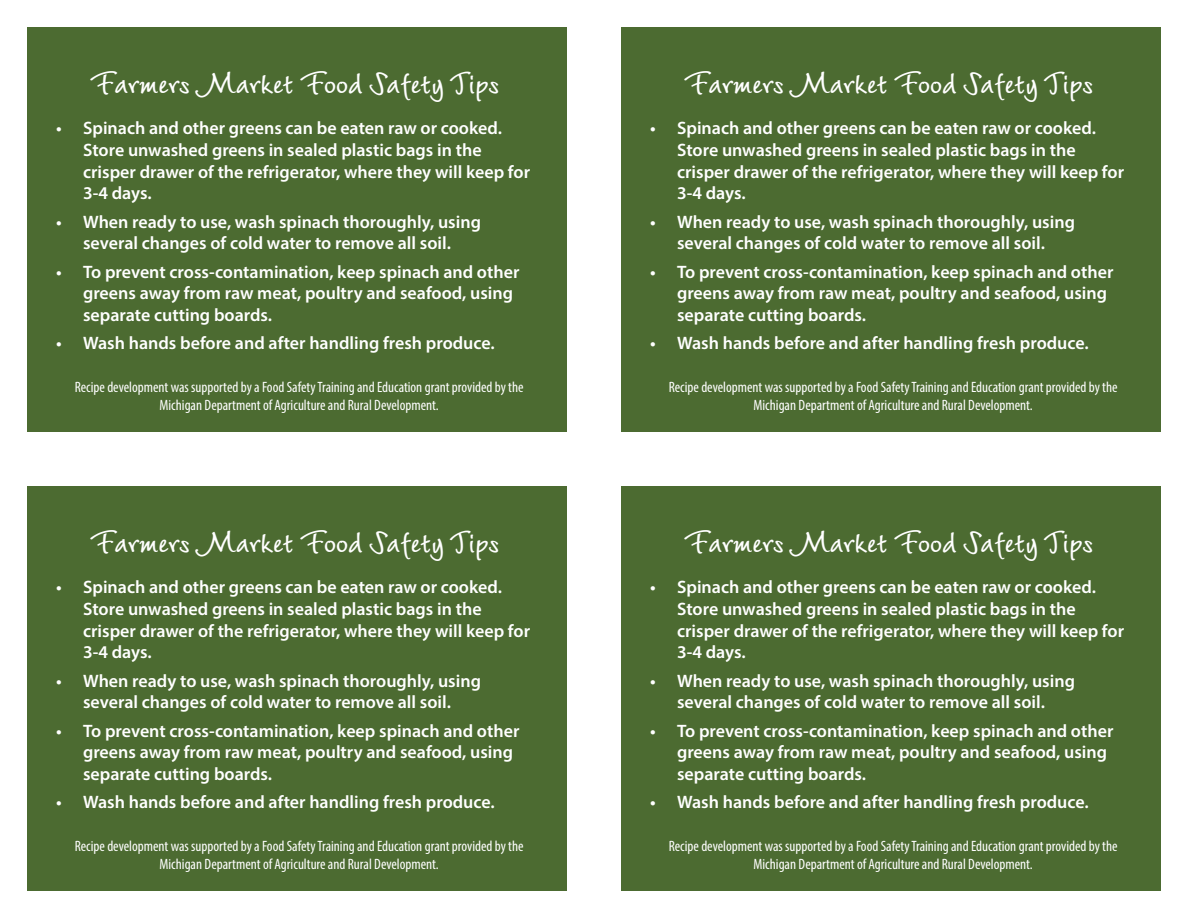
<style>
.page{position:relative;width:1188px;height:918px;background:#fff}
.page>*{position:absolute;margin:0;border:0;box-sizing:border-box;transform-origin:0 0}
.t1{font:700 36px "LT Wiesbaden Swing";color:#fff}
.t2{font:600 18px/21.6px "Myriad Pro";color:#fff}
.t3{font:condensed 15px/18px "Myriad Pro";color:#fff;text-align:center}
</style>
<div class="page">
<div style="left:27px;top:27px;width:540px;height:405px;background:#4c6b31"></div>
<div style="left:621px;top:27px;width:540px;height:405px;background:#4c6b31"></div>
<div style="left:27px;top:486px;width:540px;height:405px;background:#4c6b31"></div>
<div style="left:621px;top:486px;width:540px;height:405px;background:#4c6b31"></div>
<p class="t1" style="left:90px;top:59px;width:411px">Farmers Market Food Safety Tips</p>
<p class="t2" style="left:83px;top:117px;width:448px;text-indent:-27px">• Spinach and other greens can be eaten raw or cooked.<br>Store unwashed greens in sealed plastic bags in the crisper drawer of the refrigerator, where they will keep for 3-4 days.</p>
<p class="t2" style="left:56px;top:210px;width:426px;text-align:center">• When ready to use, wash spinach thoroughly, using several changes of cold water to remove all soil.</p>
<p class="t2" style="left:83px;top:260px;width:438px;text-indent:-27px">• To prevent cross-contamination, keep spinach and other greens away from raw meat, poultry and seafood, using separate cutting boards.</p>
<p class="t2" style="left:56px;top:332px;width:440px">• Wash hands before and after handling fresh produce.</p>
<p class="t3" style="left:75px;top:378px;width:450px">Recipe development was supported by a Food Safety Training and Education grant provided by the<br>Michigan Department of Agriculture and Rural Development.</p>
<p class="t1" style="left:90px;top:518px;width:411px">Farmers Market Food Safety Tips</p>
<p class="t2" style="left:83px;top:576px;width:448px;text-indent:-27px">• Spinach and other greens can be eaten raw or cooked.<br>Store unwashed greens in sealed plastic bags in the crisper drawer of the refrigerator, where they will keep for 3-4 days.</p>
<p class="t2" style="left:56px;top:669px;width:426px;text-align:center">• When ready to use, wash spinach thoroughly, using several changes of cold water to remove all soil.</p>
<p class="t2" style="left:83px;top:719px;width:438px;text-indent:-27px">• To prevent cross-contamination, keep spinach and other greens away from raw meat, poultry and seafood, using separate cutting boards.</p>
<p class="t2" style="left:56px;top:791px;width:440px">• Wash hands before and after handling fresh produce.</p>
<p class="t3" style="left:75px;top:837px;width:450px">Recipe development was supported by a Food Safety Training and Education grant provided by the<br>Michigan Department of Agriculture and Rural Development.</p>
<p class="t1" style="left:684px;top:59px;width:411px">Farmers Market Food Safety Tips</p>
<p class="t2" style="left:677px;top:117px;width:448px;text-indent:-27px">• Spinach and other greens can be eaten raw or cooked.<br>Store unwashed greens in sealed plastic bags in the crisper drawer of the refrigerator, where they will keep for 3-4 days.</p>
<p class="t2" style="left:650px;top:210px;width:426px;text-align:center">• When ready to use, wash spinach thoroughly, using several changes of cold water to remove all soil.</p>
<p class="t2" style="left:677px;top:260px;width:438px;text-indent:-27px">• To prevent cross-contamination, keep spinach and other greens away from raw meat, poultry and seafood, using separate cutting boards.</p>
<p class="t2" style="left:650px;top:332px;width:440px">• Wash hands before and after handling fresh produce.</p>
<p class="t3" style="left:669px;top:378px;width:450px">Recipe development was supported by a Food Safety Training and Education grant provided by the<br>Michigan Department of Agriculture and Rural Development.</p>
<p class="t1" style="left:684px;top:518px;width:411px">Farmers Market Food Safety Tips</p>
<p class="t2" style="left:677px;top:576px;width:448px;text-indent:-27px">• Spinach and other greens can be eaten raw or cooked.<br>Store unwashed greens in sealed plastic bags in the crisper drawer of the refrigerator, where they will keep for 3-4 days.</p>
<p class="t2" style="left:650px;top:669px;width:426px;text-align:center">• When ready to use, wash spinach thoroughly, using several changes of cold water to remove all soil.</p>
<p class="t2" style="left:677px;top:719px;width:438px;text-indent:-27px">• To prevent cross-contamination, keep spinach and other greens away from raw meat, poultry and seafood, using separate cutting boards.</p>
<p class="t2" style="left:650px;top:791px;width:440px">• Wash hands before and after handling fresh produce.</p>
<p class="t3" style="left:669px;top:837px;width:450px">Recipe development was supported by a Food Safety Training and Education grant provided by the<br>Michigan Department of Agriculture and Rural Development.</p>
</div>
